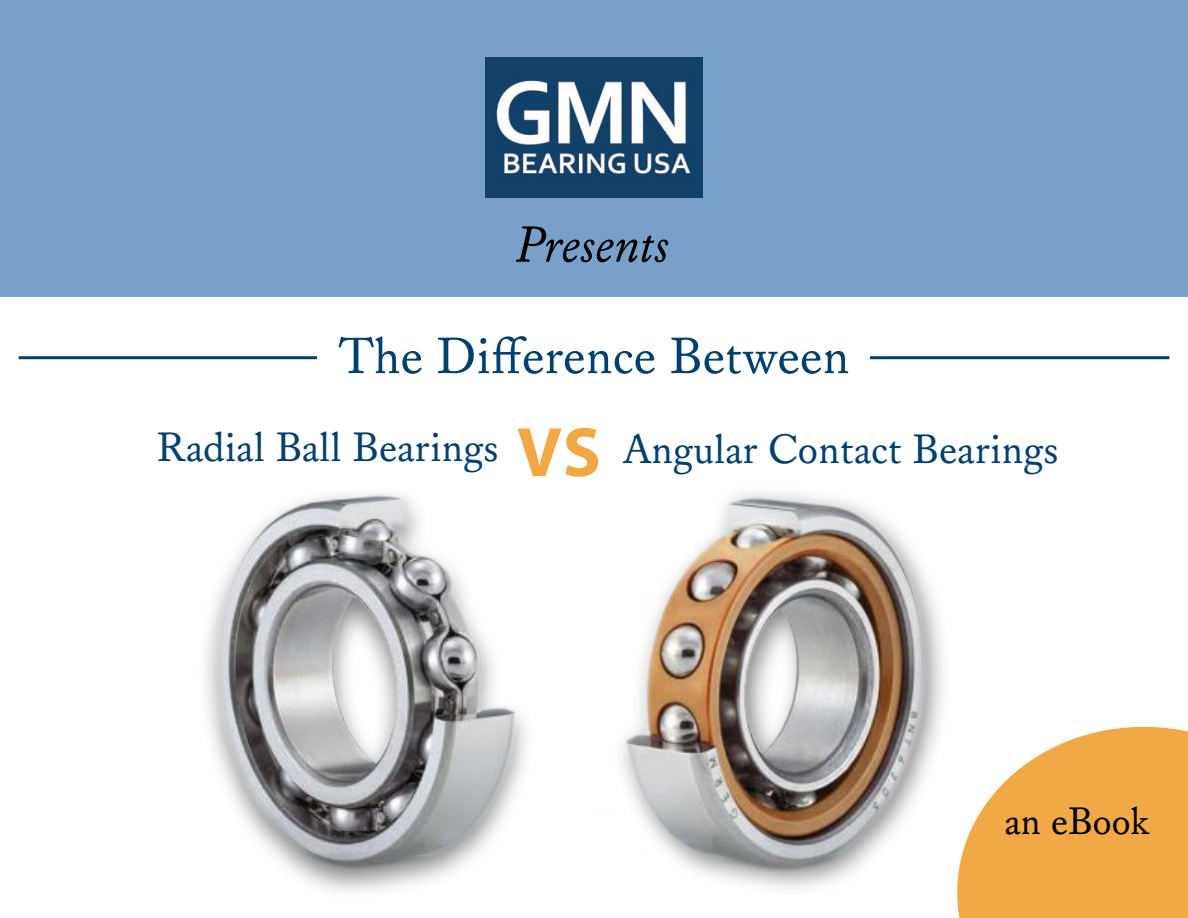
<style>
.page{position:relative;width:1188px;height:918px;background:#fff}
.page>*{position:absolute;margin:0;border:0;box-sizing:border-box;transform-origin:0 0}
.t1{font:54px "Williams Caslon Text";color:#00406f}
.t2{font:italic 54px "Williams Caslon Text";color:#000}
.t3{font:43.5px "Williams Caslon Text";color:#00406f}
.t4{font:40.5px "Williams Caslon Text";color:#000}
.s1{font-family:"Myriad Pro";font-weight:700;font-size:70.5px;color:#f0a944}
</style>
<div class="page">
<hr style="left:19px;top:356px;width:1150px;height:3px;background:#00406f">
<div style="left:0;top:0;width:1188px;height:297px;background:#79a0c8"></div>
<img style="left:486px;top:57px;width:216px;height:140px">
<div style="left:318px;top:334px;width:552px;height:52px;background:#fff"></div>
<img style="left:621px;top:495px;width:315px;height:390px">
<div style="left:195px;top:485px;width:342px;height:417px;background:#000;opacity:.5"></div>
<img style="left:201px;top:490px;width:326px;height:382px">
<svg style="left:957px;top:727px;width:231px;height:191px;fill:#f0a944"></svg>
<p class="t2" style="left:517px;top:217px;width:156px">Presents</p>
<p class="t1" style="left:338px;top:328px;width:513px">The Difference Between</p>
<p class="t3" style="left:157px;top:426px;width:904px">Radial Ball Bearings <span class="s1">VS</span> Angular Contact Bearings</p>
<p class="t4" style="left:1004px;top:799px;width:146px">an eBook</p>
</div>
